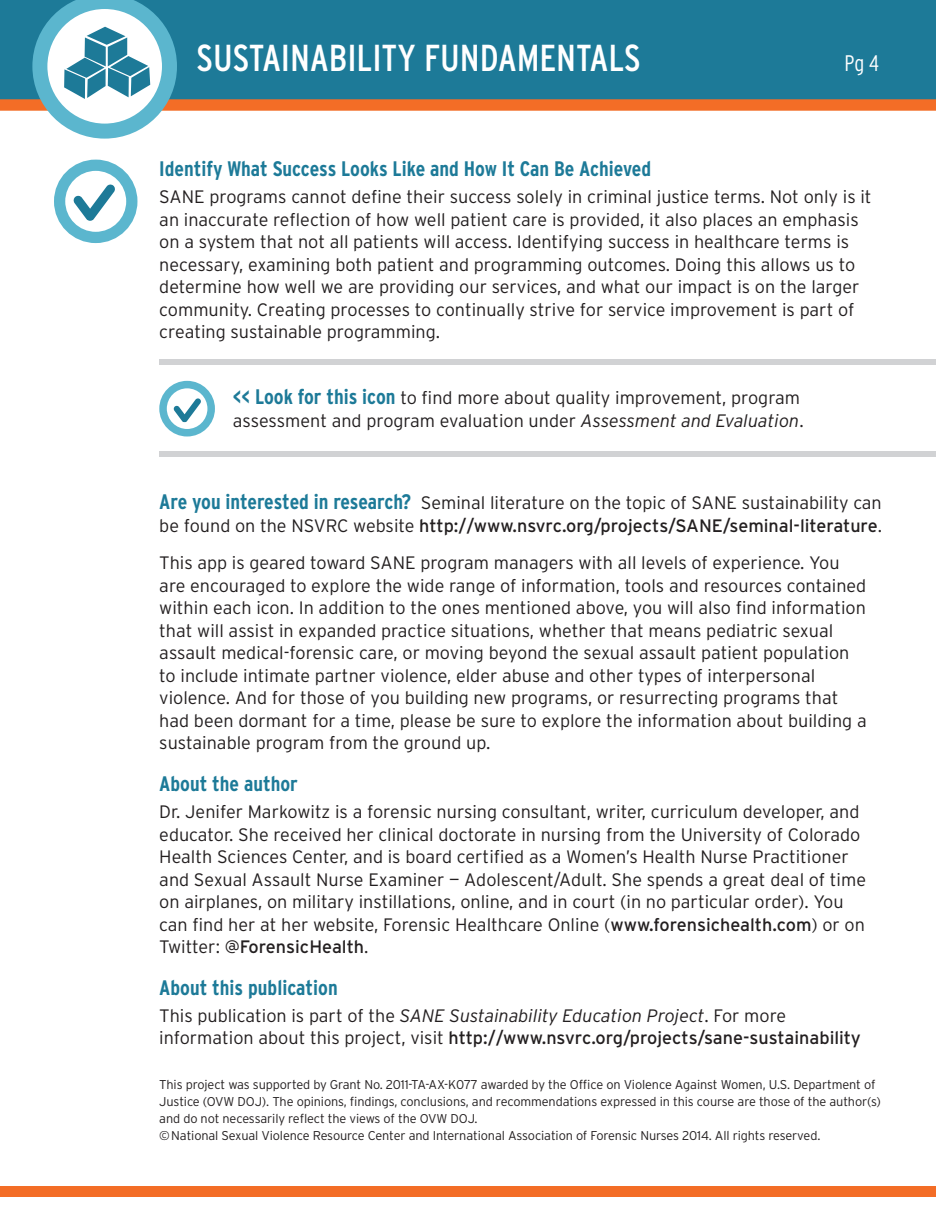
<style>
.page{position:relative;width:936px;height:1206px;background:#fff}
.page>*{position:absolute;margin:0;border:0;box-sizing:border-box;transform-origin:0 0}
.t1{font:condensed 37.5px "Interstate";color:#fff}
.t2{font:300 condensed 22.5px "Interstate";color:#fff}
.t3{font:700 condensed 21px "Interstate";color:#1d7a98}
.t4{font:300 18px/22.5px "Interstate";color:#231f20}
.t5{font:300 12.75px/17.2px "Interstate";letter-spacing:-.01em;color:#231f20}
.s1{font-weight:700;font-stretch:condensed;font-size:21px;color:#1d7a98}
.s2{font-style:italic}
.s3{font-weight:400}
</style>
<div class="page">
<svg style="left:0;top:99px;width:936px;height:12px;background:#ed702e"></svg>
<div style="left:0;top:0;width:936px;height:99px;background:#1d7a98"></div>
<svg style="left:32px;top:0;width:145px;height:139px"></svg>
<svg style="left:60px;top:165px;width:72px;height:72px"></svg>
<svg style="left:73px;top:184px;width:43px;height:37px"></svg>
<div style="left:54px;top:160px;width:83px;height:83px;border:11px solid #5bb6ce;border-radius:50%"></div>
<svg style="left:163px;top:385px;width:48px;height:48px"></svg>
<svg style="left:173px;top:398px;width:28px;height:24px"></svg>
<div style="left:159px;top:381px;width:56px;height:55px;border:8px solid #5bb6ce;border-radius:50%"></div>
<div style="left:159px;top:451px;width:777px;height:6px;background:#d1d2d4"></div>
<div style="left:159px;top:360px;width:777px;height:5px;background:#d1d2d4"></div>
<div style="left:0;top:1186px;width:936px;height:11px;background:#f36d26"></div>
<p class="t1" style="left:196px;top:35px;width:446px">SUSTAINABILITY FUNDAMENTALS</p>
<p class="t2" style="left:844px;top:50px;width:36px">Pg 4</p>
<p class="t3" style="left:159px;top:156px;width:493px">Identify What Success Looks Like and How It Can Be Achieved</p>
<p class="t4" style="left:159px;top:186px;width:714px">SANE programs cannot define their success solely in criminal justice terms. Not only is it an inaccurate reflection of how well patient care is provided, it also places an emphasis on a system that not all patients will access. Identifying success in healthcare terms is necessary, examining both patient and programming outcomes. Doing this allows us to determine how well we are providing our services, and what our impact is on the larger community. Creating processes to continually strive for service improvement is part of creating sustainable programming.</p>
<p class="t4" style="left:233px;top:386px;width:572px"><span class="s1">&lt;&lt; Look for this icon</span> to find more about quality improvement, program assessment and program evaluation under <span class="s2">Assessment and Evaluation</span>.</p>
<p class="t4" style="left:159px;top:492px;width:724px"><span class="s1">Are you interested in research?</span> Seminal literature on the topic of SANE sustainability can be found on the NSVRC website <span class="s3">http://www.nsvrc.org/projects/SANE/seminal-literature</span>.</p>
<p class="t4" style="left:159px;top:552px;width:709px">This app is geared toward SANE program managers with all levels of experience. You are encouraged to explore the wide range of information, tools and resources contained within each icon. In addition to the ones mentioned above, you will also find information that will assist in expanded practice situations, whether that means pediatric sexual assault medical-forensic care, or moving beyond the sexual assault patient population to include intimate partner violence, elder abuse and other types of interpersonal violence. And for those of you building new programs, or resurrecting programs that had been dormant for a time, please be sure to explore the information about building a sustainable program from the ground up.</p>
<p class="t3" style="left:159px;top:771px;width:140px">About the author</p>
<p class="t4" style="left:159px;top:800px;width:708px">Dr. Jenifer Markowitz is a forensic nursing consultant, writer, curriculum developer, and educator. She received her clinical doctorate in nursing from the University of Colorado Health Sciences Center, and is board certified as a Women’s Health Nurse Practitioner and Sexual Assault Nurse Examiner — Adolescent/Adult. She spends a great deal of time on airplanes, on military instillations, online, and in court (in no particular order). You can find her at her website, Forensic Healthcare Online (<span class="s3">www.forensichealth.com</span>) or on Twitter: <span class="s3">@ForensicHealth</span>.</p>
<p class="t3" style="left:159px;top:975px;width:180px">About this publication</p>
<p class="t4" style="left:159px;top:1004px;width:703px">This publication is part of the <span class="s2">SANE Sustainability Education Project</span>. For more information about this project, visit <span class="s3">http://www.nsvrc.org/projects/sane-sustainability</span></p>
<p class="t5" style="left:159px;top:1075px;width:723px">This project was supported by Grant No. 2011-TA-AX-K077 awarded by the Office on Violence Against Women, U.S. Department of Justice (OVW DOJ). The opinions, findings, conclusions, and recommendations expressed in this course are those of the author(s) and do not necessarily reflect the views of the OVW DOJ.<br>©National Sexual Violence Resource Center and International Association of Forensic Nurses 2014. All rights reserved.</p>
</div>
